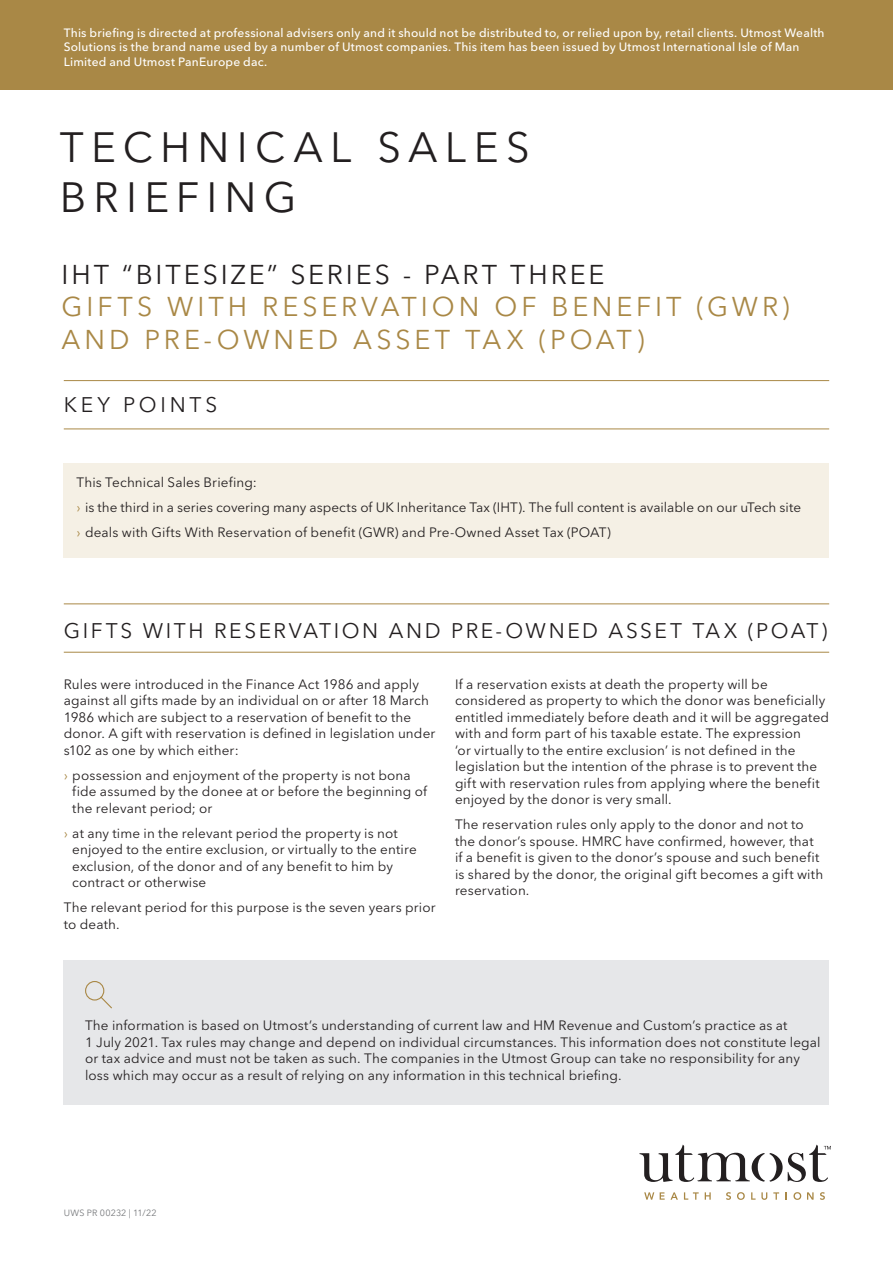
<style>
.page{position:relative;width:893px;height:1263px;background:#fff}
.page>*{position:absolute;margin:0;border:0;box-sizing:border-box;transform-origin:0 0}
.t1{font:42px "Avenir Next LT Pro";letter-spacing:.175em;color:#231f20}
.t2{font:27px/32.4px "Avenir Next LT Pro";letter-spacing:.135em;color:#a98846}
.t3{font:21px "Avenir Next LT Pro";letter-spacing:.125em;color:#231f20}
.t4{font:21px "Avenir Next LT Pro";letter-spacing:.18em;color:#231f20}
.Subhead_A_9_11_Demi{font:13.5px/16.5px "Avenir Next LT Pro";letter-spacing:.01em;color:#231f20}
.t5{font:500 12px/14.4px "Avenir Next LT Pro";letter-spacing:.015em;color:#fff}
.t6{font:9px "Avenir Next LT Pro";letter-spacing:.015em;color:#76787b}
.s1{color:#231f20}
.s2{color:#a98846}
</style>
<div class="page">
<svg style="left:639px;top:1144px;width:192px;height:38px"></svg>
<svg style="left:644px;top:1192px;width:10px;height:8px"></svg>
<svg style="left:660px;top:1192px;width:18px;height:8px"></svg>
<svg style="left:684px;top:1192px;width:15px;height:8px"></svg>
<svg style="left:705px;top:1192px;width:6px;height:8px"></svg>
<svg style="left:726px;top:1192px;width:5px;height:8px"></svg>
<svg style="left:737px;top:1192px;width:8px;height:8px"></svg>
<svg style="left:751px;top:1192px;width:16px;height:8px"></svg>
<svg style="left:773px;top:1192px;width:6px;height:8px"></svg>
<svg style="left:793px;top:1192px;width:8px;height:8px"></svg>
<svg style="left:807px;top:1192px;width:7px;height:8px"></svg>
<svg style="left:820px;top:1192px;width:5px;height:8px"></svg>
<div style="left:0;top:0;width:893px;height:89px;background:#a98846"></div>
<div style="left:64px;top:464px;width:765px;height:94px;background:#f5f0e5"></div>
<hr style="left:64px;top:380px;width:765px;height:1px;background:#a98846">
<hr style="left:64px;top:428px;width:765px;height:1px;background:#a98846">
<div style="left:64px;top:960px;width:765px;height:145px;background:#e6e7e9"></div>
<svg style="left:85px;top:981px;width:27px;height:28px"></svg>
<hr style="left:64px;top:603px;width:765px;height:1px;background:#a98846">
<hr style="left:64px;top:652px;width:765px;height:1px;background:#a98846">
<p class="t5" style="left:64px;top:25px;width:762px">This briefing is directed at professional advisers only and it should not be distributed to, or relied upon by, retail clients. Utmost Wealth<br>Solutions is the brand name used by a number of Utmost companies. This item has been issued by Utmost International Isle of Man<br>Limited and Utmost PanEurope dac.</p>
<p class="t1" style="left:60px;top:122px;width:471px">TECHNICAL SALES</p>
<p class="t1" style="left:60px;top:172px;width:238px">BRIEFING</p>
<p class="t2" style="left:62px;top:258px;width:729px"><span class="s1">IHT “BITESIZE” SERIES - PART THREE<br></span>GIFTS WITH RESERVATION OF BENEFIT (GWR)<br>AND PRE-OWNED ASSET TAX (POAT)</p>
<p class="t4" style="left:64px;top:392px;width:155px">KEY POINTS</p>
<p class="Subhead_A_9_11_Demi" style="left:77px;top:474px;width:182px">This Technical Sales Briefing:</p>
<p class="Subhead_A_9_11_Demi" style="left:77px;top:499px;width:726px"><span class="s2">›</span> is the third in a series covering many aspects of UK Inheritance Tax (IHT). The full content is available on our uTech site</p>
<p class="Subhead_A_9_11_Demi" style="left:77px;top:524px;width:536px"><span class="s2">›</span> deals with Gifts With Reservation of benefit (GWR) and Pre-Owned Asset Tax (POAT)</p>
<p class="t3" style="left:64px;top:618px;width:765px">GIFTS WITH RESERVATION AND PRE-OWNED ASSET TAX (POAT)</p>
<p class="Subhead_A_9_11_Demi" style="left:64px;top:676px;width:373px">Rules were introduced in the Finance Act 1986 and apply against all gifts made by an individual on or after 18 March 1986 which are subject to a reservation of benefit to the donor. A gift with reservation is defined in legislation under s102 as one by which either:</p>
<p class="Subhead_A_9_11_Demi" style="left:72px;top:767px;width:356px;text-indent:-9px"><span class="s2">›</span> possession and enjoyment of the property is not bona fide assumed by the donee at or before the beginning of the relevant period; or</p>
<p class="Subhead_A_9_11_Demi" style="left:72px;top:825px;width:346px;text-indent:-9px"><span class="s2">›</span> at any time in the relevant period the property is not enjoyed to the entire exclusion, or virtually to the entire exclusion, of the donor and of any benefit to him by contract or otherwise</p>
<p class="Subhead_A_9_11_Demi" style="left:64px;top:899px;width:373px">The relevant period for this purpose is the seven years prior to death.</p>
<p class="Subhead_A_9_11_Demi" style="left:455px;top:676px;width:376px">If a reservation exists at death the property will be considered as property to which the donor was beneficially entitled immediately before death and it will be aggregated with and form part of his taxable estate. The expression<br>‘or virtually to the entire exclusion’ is not defined in the legislation but the intention of the phrase is to prevent the gift with reservation rules from applying where the benefit enjoyed by the donor is very small.</p>
<p class="Subhead_A_9_11_Demi" style="left:455px;top:816px;width:370px">The reservation rules only apply to the donor and not to the donor’s spouse. HMRC have confirmed, however, that if a benefit is given to the donor’s spouse and such benefit is shared by the donor, the original gift becomes a gift with reservation.</p>
<p class="Subhead_A_9_11_Demi" style="left:85px;top:1017px;width:737px">The information is based on Utmost’s understanding of current law and HM Revenue and Custom’s practice as at<br>1 July 2021. Tax rules may change and depend on individual circumstances. This information does not constitute legal or tax advice and must not be taken as such. The companies in the Utmost Group can take no responsibility for any loss which may occur as a result of relying on any information in this technical briefing.</p>
<p class="t6" style="left:64px;top:1207px;width:94px">UWS PR 00232 | 11/22</p>
</div>
